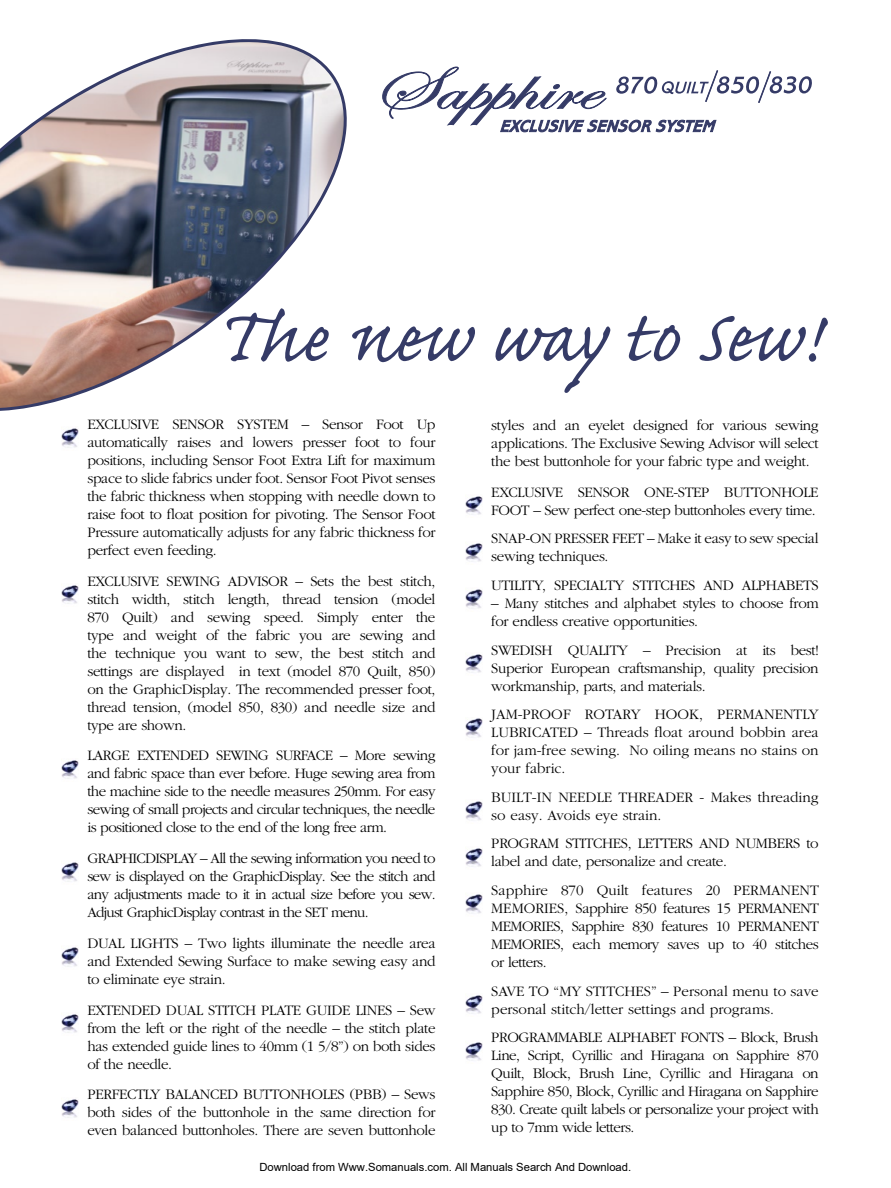
<style>
.page{position:relative;width:891px;height:1188px;background:#fff}
.page>*{position:absolute;margin:0;border:0;box-sizing:border-box;transform-origin:0 0}
.t1{font:93.75px "Caflisch Script Pro";color:#353b67}
.t2{font:300 15px/18px "Garamond";letter-spacing:-.025em;color:#000;text-align:justify}
.t3{font:300 15px/18px "Garamond";color:#000}
.t4{font:11.25px "Arial";color:#000}
</style>
<div class="page">
<img style="left:0;top:39px;width:347px;height:372px">
<svg style="left:382px;top:67px;width:430px;height:65px"></svg>
<img style="left:62px;top:428px;width:17px;height:20px">
<img style="left:62px;top:585px;width:17px;height:19px">
<img style="left:62px;top:760px;width:17px;height:19px">
<img style="left:62px;top:862px;width:17px;height:20px">
<img style="left:62px;top:947px;width:17px;height:20px">
<img style="left:62px;top:1014px;width:17px;height:19px">
<img style="left:62px;top:1099px;width:17px;height:19px">
<img style="left:466px;top:496px;width:17px;height:19px">
<img style="left:466px;top:543px;width:17px;height:19px">
<img style="left:466px;top:589px;width:17px;height:20px">
<img style="left:466px;top:654px;width:17px;height:19px">
<img style="left:466px;top:718px;width:17px;height:20px">
<img style="left:466px;top:801px;width:17px;height:20px">
<img style="left:466px;top:848px;width:17px;height:19px">
<img style="left:466px;top:894px;width:17px;height:20px">
<img style="left:466px;top:995px;width:17px;height:19px">
<img style="left:466px;top:1042px;width:17px;height:19px">
<svg style="left:227px;top:308px;width:85px;height:54px"></svg>
<h1 class="t1" style="left:300px;top:289px;width:521px">e new way to Sew!</h1>
<p class="t2" style="left:87px;top:415px;width:350px">EXCLUSIVE SENSOR SYSTEM – Sensor Foot Up automatically raises and lowers presser foot to four positions, including Sensor Foot Extra Lift for maximum space to slide fabrics under foot. Sensor Foot Pivot senses the fabric thickness when stopping with needle down to raise foot to float position for pivoting. The Sensor Foot Pressure automatically adjusts for any fabric thickness for perfect even feeding.</p>
<p class="t2" style="left:87px;top:572px;width:350px">EXCLUSIVE SEWING ADVISOR – Sets the best stitch, stitch width, stitch length, thread tension (model 870 Quilt) and sewing speed. Simply enter the type and weight of the fabric you are sewing and the technique you want to sew, the best stitch and settings are displayed in text (model 870 Quilt, 850) on the GraphicDisplay. The recommended presser foot, thread tension, (model 850, 830) and needle size and type are shown.</p>
<p class="t2" style="left:87px;top:747px;width:350px">LARGE EXTENDED SEWING SURFACE – More sewing and fabric space than ever before. Huge sewing area from the machine side to the needle measures 250mm. For easy sewing of small projects and circular techniques, the needle is positioned close to the end of the long free arm.</p>
<p class="t2" style="left:87px;top:850px;width:350px">GRAPHICDISPLAY – All the sewing information you need to sew is displayed on the GraphicDisplay. See the stitch and any adjustments made to it in actual size before you sew.<br>Adjust GraphicDisplay contrast in the SET menu.</p>
<p class="t2" style="left:87px;top:934px;width:350px">DUAL LIGHTS – Two lights illuminate the needle area and Extended Sewing Surface to make sewing easy and to eliminate eye strain.</p>
<p class="t2" style="left:87px;top:1001px;width:350px">EXTENDED DUAL STITCH PLATE GUIDE LINES – Sew from the left or the right of the needle – the stitch plate has extended guide lines to 40mm (1 5/8”) on both sides of the needle.</p>
<p class="t2" style="left:87px;top:1086px;width:350px">PERFECTLY BALANCED BUTTONHOLES (PBB) – Sews both sides of the buttonhole in the same direction for even balanced buttonholes. There are seven buttonhole</p>
<p class="t2" style="left:491px;top:416px;width:329px">styles and an eyelet designed for various sewing applications. The Exclusive Sewing Advisor will select the best buttonhole for your fabric type and weight.</p>
<p class="t2" style="left:491px;top:483px;width:329px">EXCLUSIVE SENSOR ONE-STEP BUTTONHOLE<br>FOOT – Sew perfect one-step buttonholes every time.</p>
<p class="t2" style="left:491px;top:530px;width:329px">SNAP-ON PRESSER FEET – Make it easy to sew special sewing techniques.</p>
<p class="t2" style="left:491px;top:576px;width:329px">UTILITY, SPECIALTY STITCHES AND ALPHABETS</p>
<p class="t2" style="left:491px;top:594px;width:329px">– Many stitches and alphabet styles to choose from for endless creative opportunities.</p>
<p class="t2" style="left:491px;top:641px;width:329px">SWEDISH QUALITY – Precision at its best!<br>Superior European craftsmanship, quality precision workmanship, parts, and materials.</p>
<p class="t2" style="left:491px;top:706px;width:329px">JAM-PROOF ROTARY HOOK, PERMANENTLY LUBRICATED – Threads float around bobbin area for jam-free sewing. No oiling means no stains on your fabric.</p>
<p class="t3" style="left:491px;top:788px;width:329px">BUILT-IN NEEDLE THREADER - Makes threading so easy. Avoids eye strain.</p>
<p class="t2" style="left:491px;top:835px;width:329px">PROGRAM STITCHES, LETTERS AND NUMBERS to label and date, personalize and create.</p>
<p class="t2" style="left:491px;top:882px;width:329px">Sapphire 870 Quilt features 20 PERMANENT MEMORIES, Sapphire 850 features 15 PERMANENT MEMORIES, Sapphire 830 features 10 PERMANENT MEMORIES, each memory saves up to 40 stitches or letters.</p>
<p class="t3" style="left:491px;top:982px;width:329px">SAVE TO “MY STITCHES” – Personal menu to save personal stitch/letter settings and programs.</p>
<p class="t2" style="left:491px;top:1029px;width:329px">PROGRAMMABLE ALPHABET FONTS – Block, Brush Line, Script, Cyrillic and Hiragana on Sapphire 870<br>Quilt, Block, Brush Line, Cyrillic and Hiragana on Sapphire 850, Block, Cyrillic and Hiragana on Sapphire 830. Create quilt labels or personalize your project with up to 7mm wide letters.</p>
<p class="t4" style="left:259px;top:1160px;width:373px">Download from Www.Somanuals.com. All Manuals Search And Download.</p>
</div>
